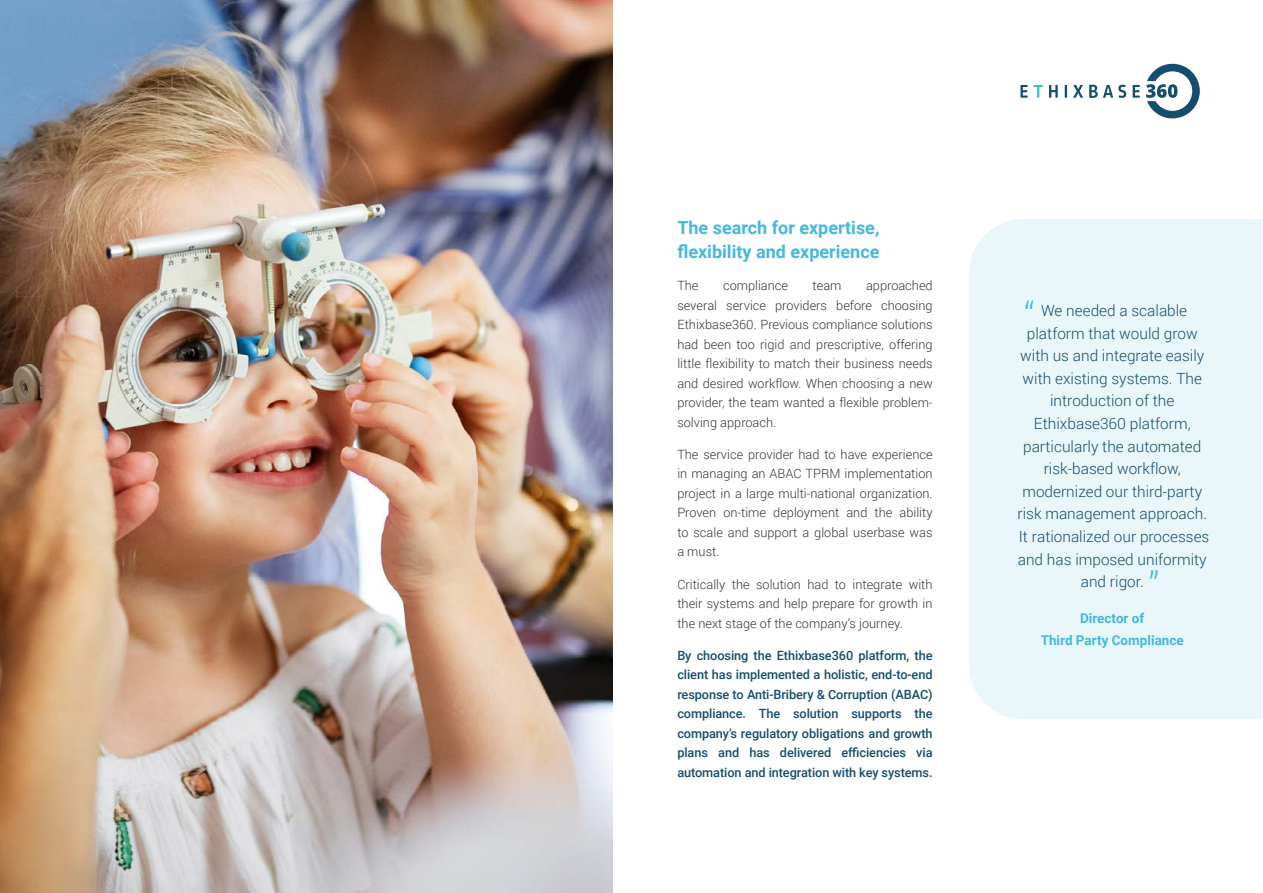
<style>
.page{position:relative;width:1263px;height:893px;background:#fff}
.page>*{position:absolute;margin:0;border:0;box-sizing:border-box;transform-origin:0 0}
.t1{font:300 36.15px "Roboto";color:#44b8de}
.t2{font:700 18px/24px "Roboto";color:#44b8de}
.t3{font:300 15.3px/22.6px "Roboto";color:#174d6e;text-align:center}
.t4{font:700 13.5px/22.6px "Roboto";color:#44b8de;text-align:center}
.t5{font:300 12.75px/19.5px "Roboto";color:#383336;text-align:justify}
.t6{font:500 12.75px/19.5px "Roboto";letter-spacing:-.005em;color:#174d6e;text-align:justify}
</style>
<div class="page">
<div style="left:969px;top:219px;width:293px;height:500px;background:#e9f7fb"></div>
<img style="left:0;top:0;width:612px;height:893px">
<svg style="left:1020px;top:85px;width:7px;height:13px"></svg>
<svg style="left:1033px;top:85px;width:10px;height:13px"></svg>
<svg style="left:1049px;top:85px;width:9px;height:13px"></svg>
<svg style="left:1065px;top:85px;width:2px;height:13px"></svg>
<svg style="left:1073px;top:85px;width:10px;height:13px"></svg>
<svg style="left:1089px;top:85px;width:37px;height:13px"></svg>
<svg style="left:1133px;top:85px;width:7px;height:13px"></svg>
<svg style="left:1146px;top:64px;width:54px;height:54px"></svg>
<h2 class="t2" style="left:677px;top:215px;width:204px">The search for expertise, flexibility and experience</h2>
<p class="t5" style="left:677px;top:275px;width:23px">The</p>
<p class="t5" style="left:723px;top:275px;width:67px">compliance</p>
<p class="t5" style="left:812px;top:275px;width:30px">team</p>
<p class="t5" style="left:677px;top:275px;width:257px;text-indent:189px">approached several service providers before choosing Ethixbase360. Previous compliance solutions had been too rigid and prescriptive, offering little flexibility to match their business needs and desired workflow. When choosing a new provider, the team wanted a flexible problem&shy;solving approach.</p>
<p class="t5" style="left:677px;top:444px;width:257px">The service provider had to have experience in managing an ABAC TPRM implementation project in a large multi-national organization.<br>Proven on-time deployment and the ability to scale and support a global userbase was a must.</p>
<p class="t5" style="left:677px;top:574px;width:257px">Critically the solution had to integrate with their systems and help prepare for growth in the next stage of the company’s journey.</p>
<p class="t6" style="left:677px;top:645px;width:257px">By choosing the Ethixbase360 platform, the client has implemented a holistic, end-to-end response to Anti-Bribery &amp; Corruption (ABAC) compliance. The solution supports the company’s regulatory obligations and growth plans and has delivered efficiencies via automation and integration with key systems.</p>
<h1 class="t1" style="left:1024px;top:291px;width:12px">“</h1>
<p class="t3" style="left:1017px;top:299px;width:193px">We needed a scalable platform that would grow with us and integrate easily with existing systems. The introduction of the<br>Ethixbase360 platform, particularly the automated risk-based workflow, modernized our third-party risk management approach.<br>It rationalized our processes and has imposed uniformity and rigor.</p>
<p class="t4" style="left:1041px;top:606px;width:145px">Director of<br>Third Party Compliance</p>
<h1 class="t1" style="left:1148px;top:560px;width:12px">”</h1>
</div>
